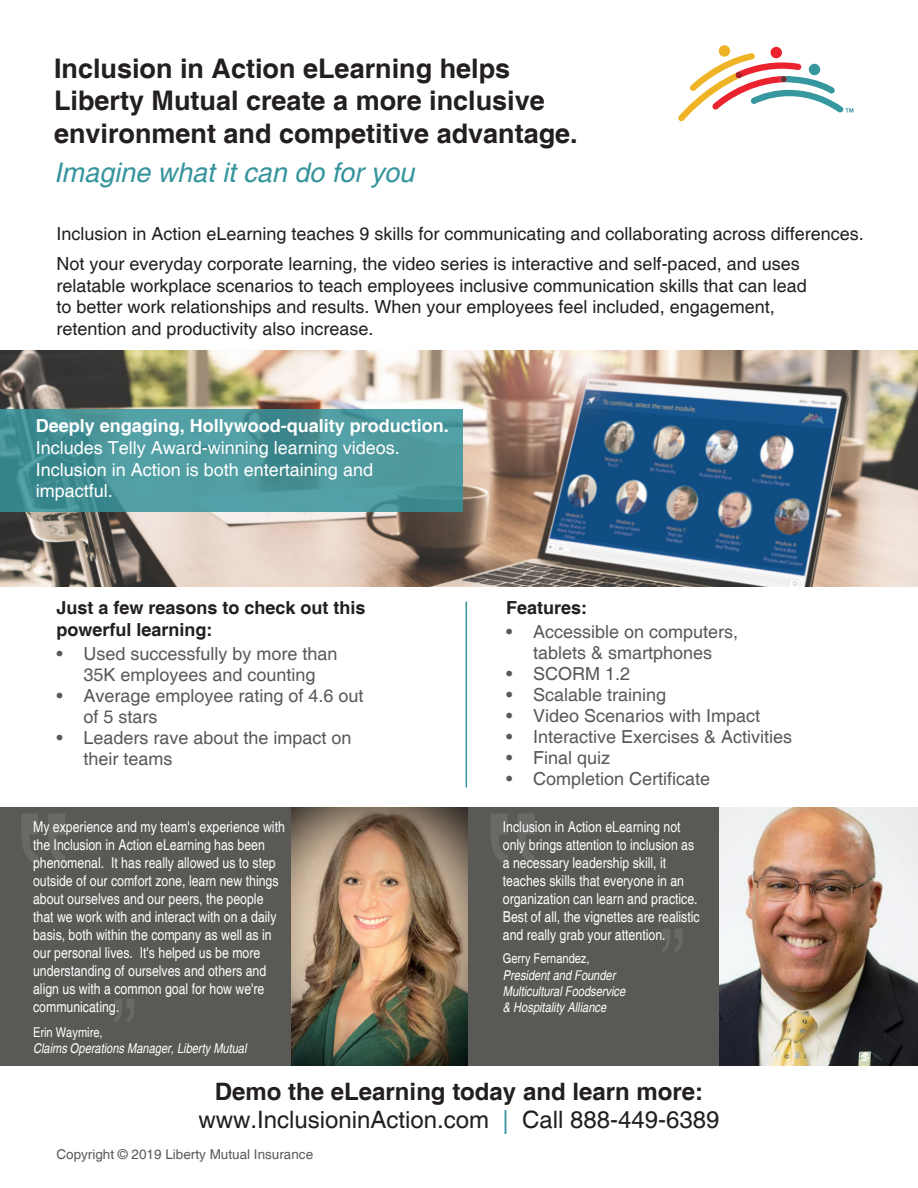
<style>
.page{position:relative;width:918px;height:1188px;background:#fff}
.page>*{position:absolute;margin:0;border:0;box-sizing:border-box;transform-origin:0 0}
.t1{font:700 27px/32.4px "Helvetica";color:#231f20}
.t2{font:italic 27px "Helvetica";color:#36949c}
.t3{font:24px/28.8px "Helvetica";color:#231f20;text-align:center}
.t4{font:18px/21.6px "Helvetica";color:#231f20}
.t5{font:18px/21px "Helvetica";color:#5a5956;text-align:center}
.t6{font:18px/21.6px "Helvetica";color:#fff}
.t7{font:700 18px/21.6px "Helvetica";color:#231f20}
.t8{font:700 18px "Helvetica";color:#fff}
.t9{font:condensed 15px/18px "Helvetica";color:#fff}
.t10{font:italic condensed 13.5px/16.2px "Helvetica";color:#fff}
.t11{font:13.5px "Helvetica";color:#5a5956}
.t12{font:condensed 13.5px "Helvetica";color:#fff}
.s1{font-weight:700}
.s2{color:#36949c}
</style>
<div class="page">
<img style="left:718px;top:807px;width:200px;height:258px">
<div style="left:0;top:807px;width:292px;height:258px;background:#5a5956"></div>
<svg style="left:678px;top:45px;width:175px;height:76px"></svg>
<div style="left:468px;top:807px;width:250px;height:258px;background:#5a5956"></div>
<img style="left:0;top:351px;width:918px;height:236px">
<svg style="left:0;top:409px;width:463px;height:103px;background:#4a979c"></svg>
<svg style="left:114px;top:999px;width:20px;height:23px"></svg>
<svg style="left:21px;top:814px;width:44px;height:50px"></svg>
<svg style="left:662px;top:929px;width:21px;height:23px"></svg>
<svg style="left:491px;top:814px;width:44px;height:50px"></svg>
<hr style="left:466px;top:602px;width:1px;height:186px;background:#36949c">
<img style="left:292px;top:807px;width:176px;height:258px">
<h1 class="t1" style="left:54px;top:54px;width:525px">Inclusion in Action eLearning helps<br>Liberty Mutual create a more inclusive environment and competitive advantage.</h1>
<h1 class="t2" style="left:54px;top:156px;width:362px">Imagine what it can do for you</h1>
<p class="t4" style="left:56px;top:220px;width:809px;line-height:30px">Inclusion in Action eLearning teaches 9 skills for communicating and collaborating across differences.<br>Not your everyday corporate learning, the video series is interactive and self-paced, and uses</p>
<p class="t4" style="left:56px;top:275px;width:752px">relatable workplace scenarios to teach employees inclusive communication skills that can lead to better work relationships and results. When your employees feel included, engagement, retention and productivity also increase.</p>
<p class="t8" style="left:36px;top:415px;width:415px">Deeply engaging, Hollywood-quality production.</p>
<p class="t6" style="left:36px;top:438px;width:366px">Includes Telly Award-winning learning videos.<br>Inclusion in Action is both entertaining and impactful.</p>
<p class="t7" style="left:56px;top:598px;width:311px">Just a few reasons to check out this powerful learning:</p>
<p class="t5" style="left:56px;top:643px;width:283px">• Used successfully by more than<br>35K employees and counting</p>
<p class="t5" style="left:83px;top:685px;width:282px;text-align:left;text-indent:-27px">• Average employee rating of 4.6 out of 5 stars</p>
<p class="t5" style="left:83px;top:727px;width:270px;text-align:left;text-indent:-27px">• Leaders rave about the impact on their teams</p>
<p class="t9" style="left:33px;top:818px;width:253px">My experience and my team's experience with the Inclusion in Action eLearning has been phenomenal. It has really allowed us to step outside of our comfort zone, learn new things about ourselves and our peers, the people that we work with and interact with on a daily basis, both within the company as well as in our personal lives. It's helped us be more understanding of ourselves and others and align us with a common goal for how we're communicating.</p>
<p class="t7" style="left:506px;top:598px;width:83px">Features:</p>
<p class="t5" style="left:506px;top:622px;width:234px">• Accessible on computers, tablets &amp; smartphones</p>
<p class="t5" style="left:506px;top:664px;width:126px">• SCORM 1.2</p>
<p class="t5" style="left:506px;top:685px;width:162px">• Scalable training</p>
<p class="t5" style="left:506px;top:706px;width:256px">• Video Scenarios with Impact</p>
<p class="t5" style="left:506px;top:727px;width:288px">• Interactive Exercises &amp; Activities</p>
<p class="t5" style="left:506px;top:748px;width:106px">• Final quiz</p>
<p class="t5" style="left:506px;top:769px;width:206px">• Completion Certificate</p>
<p class="t9" style="left:503px;top:818px;width:198px">Inclusion in Action eLearning not only brings attention to inclusion as a necessary leadership skill, it teaches skills that everyone in an organization can learn and practice.<br>Best of all, the vignettes are realistic and really grab your attention.</p>
<p class="t12" style="left:503px;top:951px;width:88px">Gerry Fernandez,</p>
<p class="t10" style="left:503px;top:967px;width:124px">President and Founder<br>Multicultural Foodservice &amp; Hospitality Alliance</p>
<p class="t12" style="left:33px;top:1024px;width:71px">Erin Waymire,</p>
<p class="t10" style="left:33px;top:1040px;width:215px">Claims Operations Manager, Liberty Mutual</p>
<h2 class="t3" style="left:198px;top:1078px;width:523px"><span class="s1">Demo the eLearning today and learn more: </span>www.InclusioninAction.com <span class="s2">|</span> Call 888-449-6389</h2>
<p class="t11" style="left:56px;top:1147px;width:258px">Copyright © 2019 Liberty Mutual Insurance</p>
</div>
